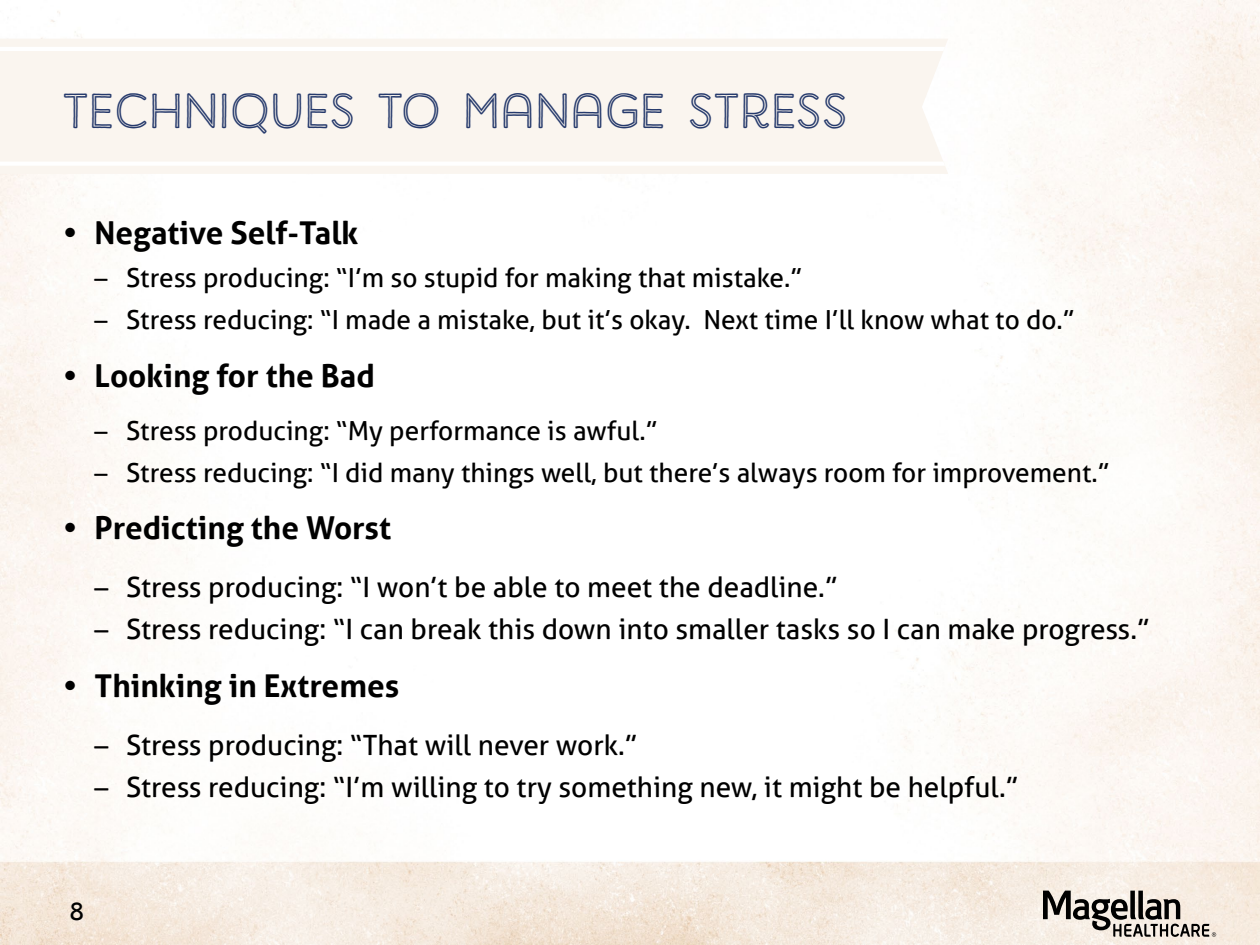
<style>
.page{position:relative;width:1260px;height:945px;background:#fff}
.page>*{position:absolute;margin:0;border:0;box-sizing:border-box;transform-origin:0 0}
.H1_Slide_Title{font:49px "Harman Retro Inline";letter-spacing:.025em;color:#263a6c}
.t1{font:700 31.5px "Aller";color:#000}
.t2{font:28px "Aller";color:#000}
.t3{font:26.25px "Aller";color:#000}
.Slide_Number{font:24.5px "Aller";color:#000}
.s1{font-family:"Calibri"}
</style>
<div class="page">
<img style="left:0;top:0;width:1260px;height:945px">
<div style="left:0;top:39px;width:948px;height:135px;background:#faf5ef"></div>
<svg style="left:0;top:162px;width:945px;height:4px"></svg>
<svg style="left:0;top:47px;width:945px;height:4px"></svg>
<svg style="left:1043px;top:891px;width:173px;height:46px;background:#aba59e"></svg>
<h1 class="H1_Slide_Title" style="left:63px;top:83px;width:786px">TECHNIQUES TO MANAGE STRESS</h1>
<p class="t1" style="left:63px;top:213px;width:297px">• Negative Self-Talk</p>
<p class="t3" style="left:94px;top:262px;width:709px"><span class="s1">–</span> Stress producing: “I’m so stupid for making that mistake.”</p>
<p class="t3" style="left:94px;top:304px;width:982px"><span class="s1">–</span> Stress reducing: “I made a mistake, but it’s okay. Next time I’ll know what to do.”</p>
<p class="t1" style="left:63px;top:357px;width:313px">• Looking for the Bad</p>
<p class="t3" style="left:94px;top:414px;width:565px"><span class="s1">–</span> Stress producing: “My performance is awful.”</p>
<p class="t3" style="left:94px;top:456px;width:1017px"><span class="s1">–</span> Stress reducing: “I did many things well, but there’s always room for improvement.”</p>
<p class="t1" style="left:63px;top:509px;width:330px">• Predicting the Worst</p>
<p class="t2" style="left:94px;top:570px;width:745px"><span class="s1">–</span> Stress producing: “I won’t be able to meet the deadline.”</p>
<p class="t2" style="left:94px;top:612px;width:1057px"><span class="s1">–</span> Stress reducing: “I can break this down into smaller tasks so I can make progress.”</p>
<p class="t1" style="left:63px;top:666px;width:338px">• Thinking in Extremes</p>
<p class="t2" style="left:94px;top:728px;width:545px"><span class="s1">–</span> Stress producing: “That will never work.”</p>
<p class="t2" style="left:94px;top:770px;width:925px"><span class="s1">–</span> Stress reducing: “I’m willing to try something new, it might be helpful.”</p>
<p class="Slide_Number" style="left:70px;top:896px;width:16px">8</p>
</div>
